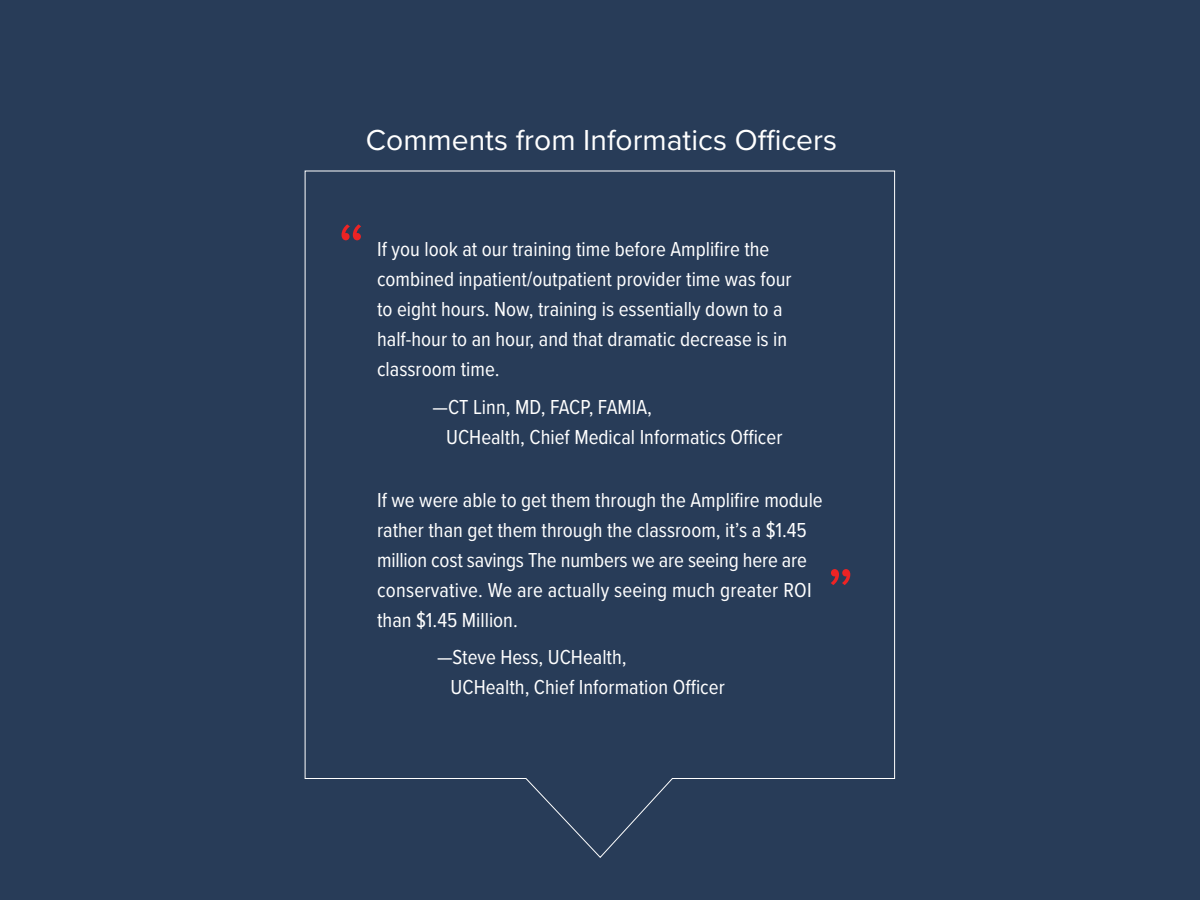
<style>
.page{position:relative;width:1200px;height:900px;background:#283c58}
.page>*{position:absolute;margin:0;border:0;box-sizing:border-box;transform-origin:0 0}
.t1{font:72px "Proxima Nova Cond";color:#ed2324}
.t2{font:30px "Proxima Nova";color:#fff}
.t3{font:21px/30px "Proxima Nova Cond";color:#fff}
</style>
<div class="page">
<svg style="left:304px;top:170px;width:591px;height:688px"></svg>
<h2 class="t2" style="left:366px;top:117px;width:473px">Comments from Informatics Officers</h2>
<h1 class="t1" style="left:338px;top:196px;width:29px">“</h1>
<p class="t3" style="left:377px;top:233px;width:416px">If you look at our training time before Amplifire the combined inpatient/outpatient provider time was four to eight hours. Now, training is essentially down to a half-hour to an hour, and that dramatic decrease is in classroom time.</p>
<p class="t3" style="left:446px;top:391px;width:338px;text-indent:-14px">—CT Linn, MD, FACP, FAMIA,<br>UCHealth, Chief Medical Informatics Officer</p>
<p class="t3" style="left:377px;top:484px;width:447px">If we were able to get them through the Amplifire module rather than get them through the classroom, it’s a $1.45 million cost savings The numbers we are seeing here are conservative. We are actually seeing much greater ROI than $1.45 Million.</p>
<p class="t3" style="left:451px;top:641px;width:276px;text-indent:-14px">—Steve Hess, UCHealth,<br>UCHealth, Chief Information Officer</p>
<h1 class="t1" style="left:827px;top:541px;width:29px">”</h1>
</div>
